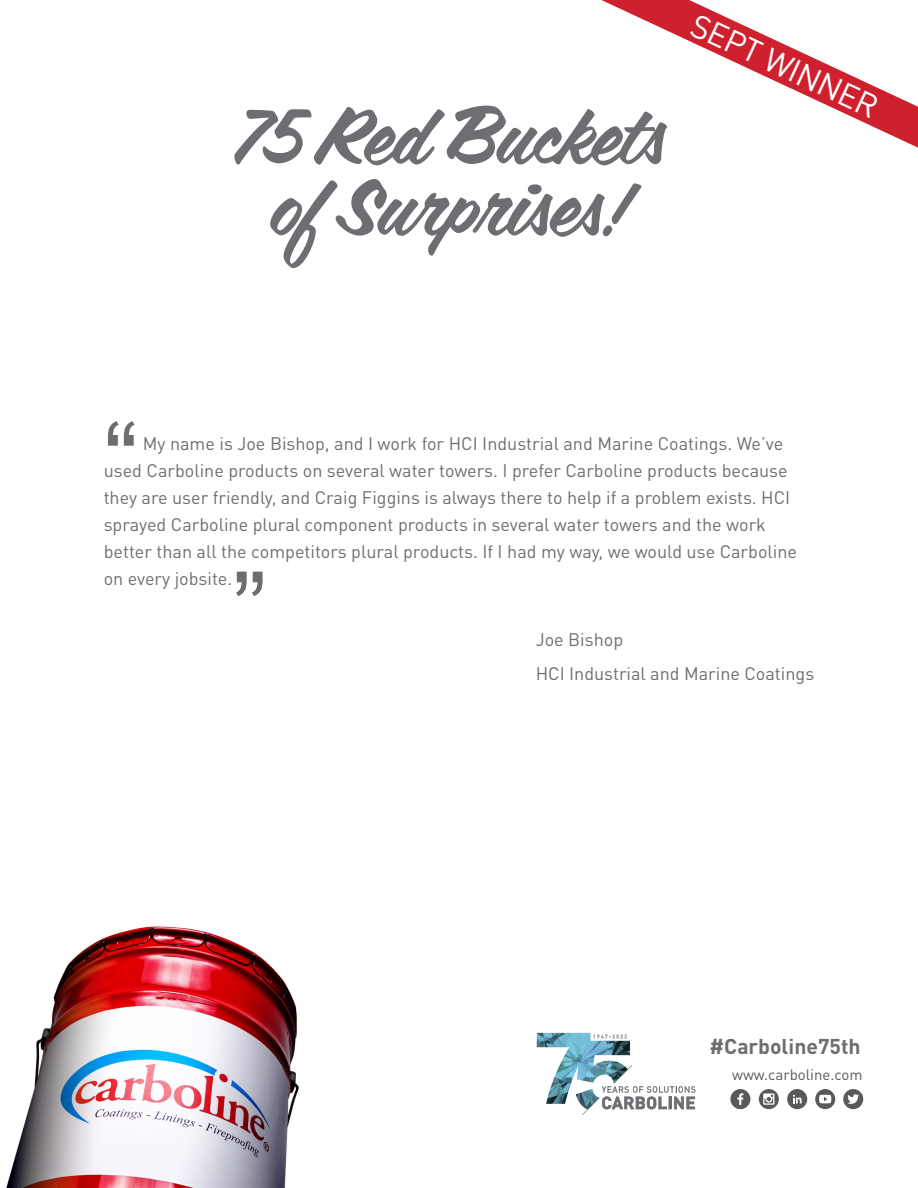
<style>
.page{position:relative;width:918px;height:1188px;background:#fff}
.page>*{position:absolute;margin:0;border:0;box-sizing:border-box;transform-origin:0 0}
.t1{font:105px "Arial";color:#6d6e71}
.t2{font:78.75px/71.4px "Coffee Service";color:#6d6e71;text-align:center}
.t3{font:32.25px "DIN Pro";color:#fff}
.t4{font:700 21.15px "DIN Pro";color:#6d6e71}
.t5{font:18px/27px "DIN Pro";color:#6d6e71}
.t6{font:15px "DIN Pro";color:#58595b}
</style>
<div class="page">
<img style="left:6px;top:926px;width:293px;height:262px">
<svg style="left:601px;top:0;width:317px;height:148px"></svg>
<img style="left:537px;top:1033px;width:70px;height:71px">
<img style="left:607px;top:1041px;width:23px;height:24px">
<svg style="left:593px;top:1034px;width:34px;height:5px"></svg>
<svg style="left:582px;top:1065px;width:113px;height:50px"></svg>
<div style="left:759px;top:1089px;width:20px;height:20px;background:#58595b;border-radius:50%"></div>
<svg style="left:763px;top:1093px;width:11px;height:12px"></svg>
<div style="left:730px;top:1089px;width:20px;height:20px;background:#58595b;border-radius:50%"></div>
<svg style="left:737px;top:1093px;width:6px;height:12px"></svg>
<div style="left:843px;top:1089px;width:20px;height:20px;background:#58595b;border-radius:50%"></div>
<svg style="left:847px;top:1094px;width:12px;height:10px"></svg>
<div style="left:787px;top:1089px;width:20px;height:20px;background:#58595b;border-radius:50%"></div>
<svg style="left:793px;top:1095px;width:9px;height:8px"></svg>
<svg style="left:815px;top:1089px;width:20px;height:20px"></svg>
<svg style="left:819px;top:1095px;width:12px;height:8px"></svg>
<h2 class="t2" style="left:233px;top:104px;width:433px">75 Red Buckets of Surprises!</h2>
<h3 class="t3" style="left:704px;top:0;width:204px;rotate:25deg">SEPT WINNER</h3>
<h1 class="t1" style="left:104px;top:392px;width:36px">“</h1>
<p class="t5" style="left:104px;top:428px;width:695px;text-indent:39px">My name is Joe Bishop, and I work for HCI Industrial and Marine Coatings. We’ve used Carboline products on several water towers. I prefer Carboline products because they are user friendly, and Craig Figgins is always there to help if a problem exists. HCI sprayed Carboline plural component products in several water towers and the work better than all the competitors plural products. If I had my way, we would use Carboline on every jobsite.</p>
<h1 class="t1" style="left:232px;top:542px;width:36px">”</h1>
<p class="t5" style="left:536px;top:621px;width:280px;line-height:33.8px">Joe Bishop<br>HCI Industrial and Marine Coatings</p>
<p class="t4" style="left:710px;top:1028px;width:153px">#Carboline75th</p>
<p class="t6" style="left:732px;top:1063px;width:132px">www.carboline.com</p>
</div>
